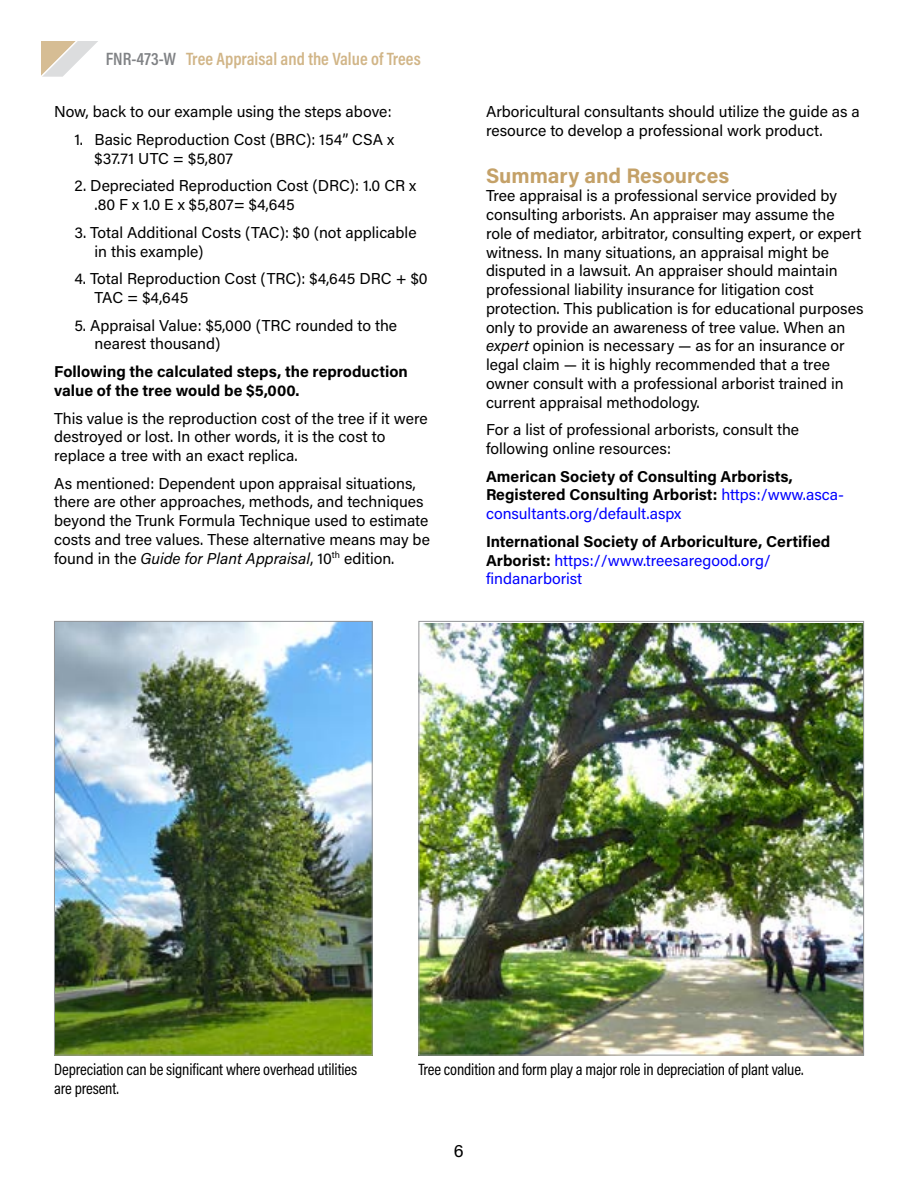
<style>
.page{position:relative;width:918px;height:1188px;background:#fff}
.page>*{position:absolute;margin:0;border:0;box-sizing:border-box;transform-origin:0 0}
.HEADING_1{font:700 21px "Acumin Pro";color:#c4a168}
.t1{font:600 18px "Acumin Pro Cond";color:#d1b587}
.t2{font:18px "Acumin Pro";color:#000}
.Text{font:16.5px/19.5px "Acumin Pro Cond";letter-spacing:-.01em;color:#000}
.Text-2{font:15.75px/18.8px "Acumin Pro";color:#000}
.List_Paragraph{font:15.75px/18.8px "Acumin Pro";color:#000}
.Text-3{font:700 15.75px/18.8px "Acumin Pro";color:#000}
.s1{color:#808285}
.s2{font-style:italic}
.s3{font-weight:400;color:#00f}
</style>
<div class="page">
<svg style="left:41px;top:41px;width:57px;height:36px"></svg>
<img style="left:56px;top:623px;width:315px;height:431px">
<div style="left:54px;top:621px;width:319px;height:435px;border:1px solid #939598"></div>
<img style="left:420px;top:623px;width:442px;height:431px">
<p class="t1" style="left:106px;top:47px;width:316px"><span class="s1">FNR-473-W</span> Tree Appraisal and the Value of Trees</p>
<p class="Text-2" style="left:54px;top:102px;width:339px">Now, back to our example using the steps above:</p>
<p class="List_Paragraph" style="left:95px;top:130px;width:301px;text-indent:-20px">1. Basic Reproduction Cost (BRC): 154” CSA x $37.71 UTC = $5,807</p>
<p class="List_Paragraph" style="left:95px;top:176px;width:323px;text-indent:-20px">2. Depreciated Reproduction Cost (DRC): 1.0 CR x .80 F x 1.0 E x $5,807= $4,645</p>
<p class="List_Paragraph" style="left:95px;top:222px;width:324px;text-indent:-20px">3. Total Additional Costs (TAC): $0 (not applicable in this example)</p>
<p class="List_Paragraph" style="left:95px;top:269px;width:335px;text-indent:-20px">4. Total Reproduction Cost (TRC): $4,645 DRC + $0<br>TAC = $4,645</p>
<p class="List_Paragraph" style="left:95px;top:315px;width:304px;text-indent:-20px">5. Appraisal Value: $5,000 (TRC rounded to the nearest thousand)</p>
<p class="Text-3" style="left:54px;top:362px;width:355px">Following the calculated steps, the reproduction value of the tree would be $5,000.</p>
<p class="Text-2" style="left:54px;top:408px;width:375px">This value is the reproduction cost of the tree if it were destroyed or lost. In other words, it is the cost to replace a tree with an exact replica.</p>
<p class="Text-2" style="left:54px;top:473px;width:377px">As mentioned: Dependent upon appraisal situations, there are other approaches, methods, and techniques beyond the Trunk Formula Technique used to estimate costs and tree values. These alternative means may be found in the <span class="s2">Guide for Plant Appraisal</span>, 10<sup>th</sup> edition.</p>
<p class="Text-2" style="left:486px;top:102px;width:375px">Arboricultural consultants should utilize the guide as a resource to develop a professional work product.</p>
<p class="HEADING_1" style="left:486px;top:160px;width:245px">Summary and Resources</p>
<p class="Text-2" style="left:486px;top:186px;width:379px">Tree appraisal is a professional service provided by consulting arborists. An appraiser may assume the role of mediator, arbitrator, consulting expert, or expert witness. In many situations, an appraisal might be disputed in a lawsuit. An appraiser should maintain professional liability insurance for litigation cost protection. This publication is for educational purposes only to provide an awareness of tree value. When an <span class="s2">expert</span> opinion is necessary — as for an insurance or legal claim — it is highly recommended that a tree owner consult with a professional arborist trained in current appraisal methodology.</p>
<p class="Text-2" style="left:486px;top:420px;width:315px">For a list of professional arborists, consult the following online resources:</p>
<p class="Text-3" style="left:486px;top:466px;width:360px">American Society of Consulting Arborists,<br>Registered Consulting Arborist: <span class="s3">https:/www.asca&shy;consultants.org/default.aspx</span></p>
<p class="Text-3" style="left:486px;top:531px;width:346px">International Society of Arboriculture, Certified<br>Arborist: <span class="s3">https://www.treesaregood.org/ findanarborist</span></p>
<p class="Text" style="left:54px;top:1059px;width:305px">Depreciation can be significant where overhead utilities are present.</p>
<p class="Text" style="left:419px;top:1059px;width:386px">Tree condition and form play a major role in depreciation of plant value.</p>
<p class="t2" style="left:454px;top:1138px;width:11px">6</p>
</div>
